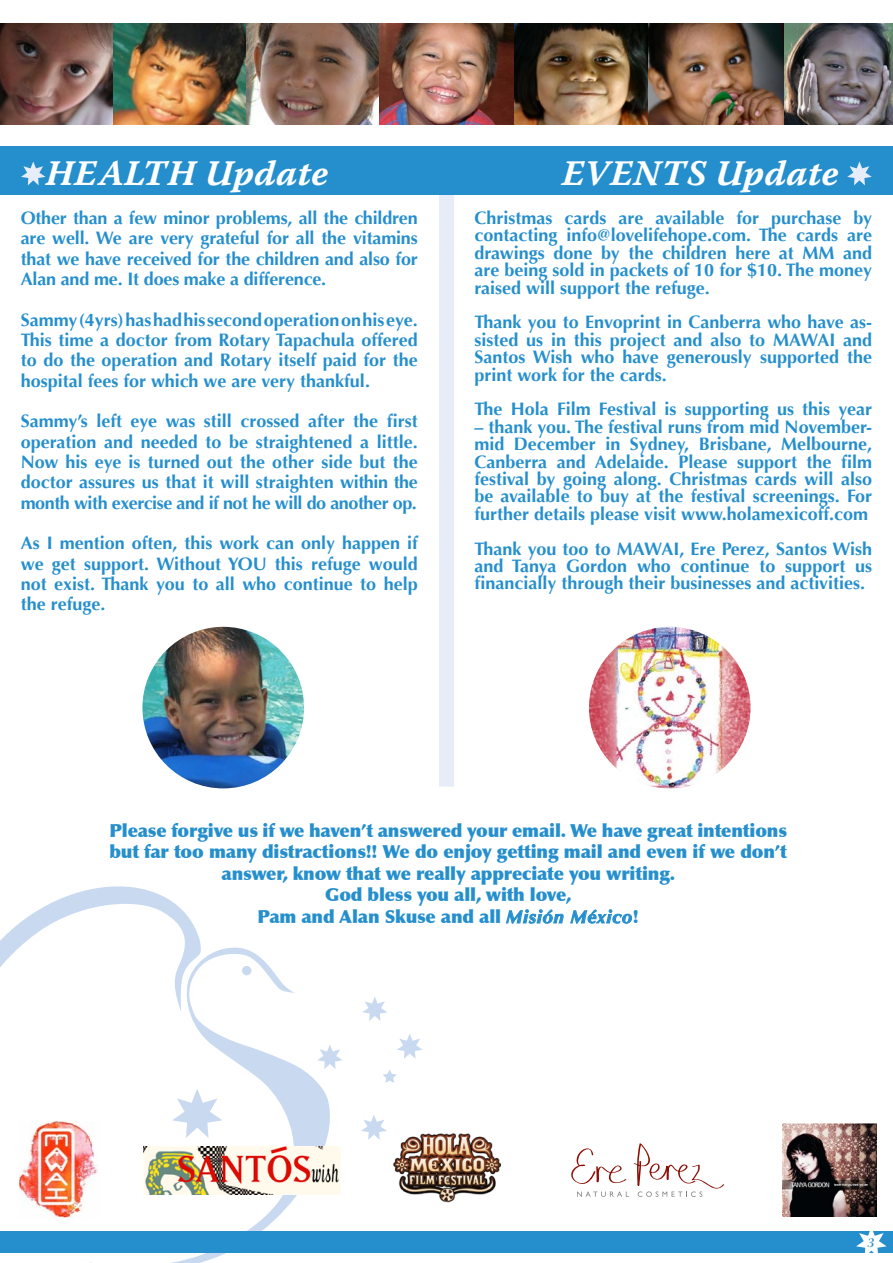
<style>
.page{position:relative;width:893px;height:1263px;background:#fff}
.page>*{position:absolute;margin:0;border:0;box-sizing:border-box;transform-origin:0 0}
.t1{font:36px "Warnock Pro Bold It Capt";letter-spacing:.01em;color:#fff}
.t2{font:700 18px/17.4px "Optima";color:#258fce;text-align:justify}
.t3{font:900 18px/21.6px "Optima";letter-spacing:-.01em;color:#258fce;text-align:center}
.t4{font:13.5px "Warnock Pro Semibold It Disp";color:#258fce}
.s1{font-weight:700;font-style:italic}
</style>
<div class="page">
<svg style="left:0;top:886px;width:201px;height:236px"></svg>
<svg style="left:80px;top:947px;width:253px;height:316px"></svg>
<div style="left:242px;top:966px;width:9px;height:9px;background:#c9daf0;border-radius:50%"></div>
<svg style="left:317px;top:1044px;width:25px;height:25px"></svg>
<svg style="left:362px;top:997px;width:25px;height:24px"></svg>
<svg style="left:361px;top:1115px;width:26px;height:25px"></svg>
<svg style="left:397px;top:1034px;width:26px;height:25px"></svg>
<svg style="left:172px;top:1088px;width:51px;height:50px"></svg>
<svg style="left:383px;top:1070px;width:14px;height:13px"></svg>
<div style="left:0;top:1231px;width:893px;height:21px;background:#258fce"></div>
<svg style="left:856px;top:1231px;width:31px;height:22px"></svg>
<div style="left:439px;top:191px;width:15px;height:596px;background:#e7edf8"></div>
<img style="left:142px;top:627px;width:162px;height:161px;border-radius:50%">
<img style="left:782px;top:1123px;width:94px;height:94px">
<img style="left:19px;top:1122px;width:81px;height:96px">
<svg style="left:571px;top:1143px;width:153px;height:54px"></svg>
<img style="left:143px;top:1146px;width:197px;height:48px">
<img style="left:393px;top:1133px;width:109px;height:70px">
<img style="left:589px;top:627px;width:161px;height:161px;border-radius:50%">
<div style="left:0;top:146px;width:893px;height:49px;background:#258fce"></div>
<svg style="left:505px;top:909px;width:59px;height:15px"></svg>
<svg style="left:570px;top:909px;width:62px;height:15px"></svg>
<svg style="left:847px;top:161px;width:25px;height:24px"></svg>
<svg style="left:21px;top:161px;width:25px;height:24px"></svg>
<img style="left:0;top:23px;width:780px;height:101px">
<img style="left:780px;top:23px;width:113px;height:101px">
<h1 class="t1" style="left:46px;top:152px;width:284px">HEALTH Update</h1>
<h1 class="t1" style="left:562px;top:152px;width:278px">EVENTS Update</h1>
<p class="t2" style="left:21px;top:208px;width:399px;line-height:20.4px">Other than a few minor problems, all the children are well. We are very grateful for all the vitamins that we have received for the children and also for Alan and me. It does make a difference.</p>
<p class="t2" style="left:21px;top:309px;width:399px;line-height:20.4px">Sammy (4yrs) has had his second operation on his eye.<br>This time a doctor from Rotary Tapachula offered to do the operation and Rotary itself paid for the hospital fees for which we are very thankful.</p>
<p class="t2" style="left:21px;top:411px;width:399px;line-height:20.4px">Sammy’s left eye was still crossed after the first operation and needed to be straightened a little.<br>Now his eye is turned out the other side but the doctor assures us that it will straighten within the month with exercise and if not he will do another op.</p>
<p class="t2" style="left:21px;top:533px;width:399px;line-height:20.2px">As I mention often, this work can only happen if we get support. Without YOU this refuge would not exist. Thank you to all who continue to help the refuge.</p>
<p class="t2" style="left:474px;top:209px;width:399px">Christmas cards are available for purchase by contacting info@lovelifehope.com. The cards are drawings done by the children here at MM and are being sold in packets of 10 for $10. The money raised will support the refuge.</p>
<p class="t2" style="left:474px;top:314px;width:399px">Thank you to Envoprint in Canberra who have as&shy;sisted us in this project and also to MAWAI and Santos Wish who have generously supported the print work for the cards.</p>
<p class="t2" style="left:474px;top:401px;width:399px">The Hola Film Festival is supporting us this year</p>
<p class="t2" style="left:474px;top:418px;width:399px">– thank you. The festival runs from mid November&shy;mid December in Sydney, Brisbane, Melbourne, Canberra and Adelaide. Please support the film festival by going along. Christmas cards will also be available to buy at the festival screenings. For further details please visit www.holamexicoff.com</p>
<p class="t2" style="left:474px;top:540px;width:399px">Thank you too to MAWAI, Ere Perez, Santos Wish and Tanya Gordon who continue to support us financially through their businesses and activities.</p>
<p class="t3" style="left:109px;top:819px;width:679px">Please forgive us if we haven’t answered your email. We have great intentions but far too many distractions!! We do enjoy getting mail and even if we don’t answer, know that we really appreciate you writing.<br>God bless you all, with love,<br>Pam and Alan Skuse and all <span class="s1">Misión México</span>!</p>
<p class="t4" style="left:867px;top:1234px;width:8px">3</p>
</div>
